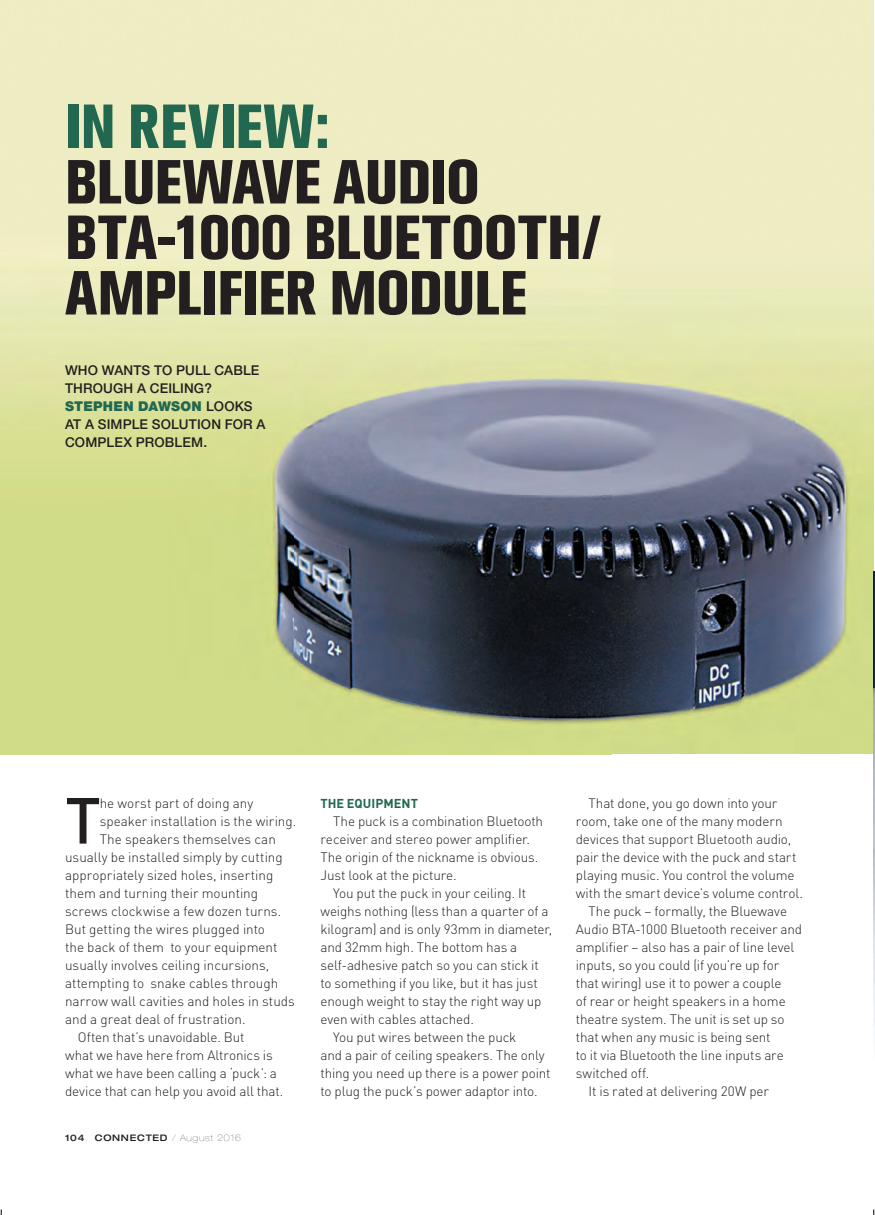
<style>
.page{position:relative;width:875px;height:1215px;background:#fff}
.page>*{position:absolute;margin:0;border:0;box-sizing:border-box;transform-origin:0 0}
.t1{font:500 64.05px "DIN Pro";color:#231f20}
.t2{font:800 condensed 61.5px/55.5px "Akzidenz Grotesk BQ";letter-spacing:-.005em;color:#231f20}
.t3{font:300 13.5px "DIN Pro";letter-spacing:-.005em;color:#231f20}
.t4{font:500 13.5px/18px "Helvetica Neue";letter-spacing:.01em;color:#231f20}
.t5{font:700 12.75px "DIN Pro";letter-spacing:.005em;color:#226851}
.t6{font:500 expanded 9px "Helvetica Neue";letter-spacing:.08em;color:#231f20}
.s1{color:#226851}
.s2{font-weight:900;color:#226851}
.s3{font-weight:900}
</style>
<div class="page">
<img style="left:0;top:0;width:873px;height:754px">
<img style="left:873px;top:687px;width:1px;height:345px">
<hr style="left:873px;top:571px;width:1px;height:116px;background:#082355">
<p class="t2" style="left:65px;top:99px;width:537px"><span class="s1">IN REVIEW:<br></span>BLUEWAVE AUDIO<br>BTA-1000 BLUETOOTH/<br>AMPLIFIER MODULE</p>
<p class="t4" style="left:65px;top:361px;width:202px">WHO WANTS TO PULL CABLE<br>THROUGH A CEILING?<br><span class="s2">STEPHEN DAWSON</span> LOOKS<br>AT A SIMPLE SOLUTION FOR A<br>COMPLEX PROBLEM.</p>
<p class="t1" style="left:65px;top:776px;width:37px">T</p>
<p class="t3" style="left:100px;top:793px;width:155px">he worst part of doing any</p>
<p class="t3" style="left:100px;top:811px;width:198px">speaker installation is the wiring.</p>
<p class="t3" style="left:100px;top:829px;width:178px">The speakers themselves can</p>
<p class="t3" style="left:65px;top:847px;width:219px">usually be installed simply by cutting</p>
<p class="t3" style="left:65px;top:865px;width:210px">appropriately sized holes, inserting</p>
<p class="t3" style="left:65px;top:883px;width:194px">them and turning their mounting</p>
<p class="t3" style="left:65px;top:901px;width:218px">screws clockwise a few dozen turns.</p>
<p class="t3" style="left:65px;top:919px;width:201px">But getting the wires plugged into</p>
<p class="t3" style="left:65px;top:937px;width:214px">the back of them to your equipment</p>
<p class="t3" style="left:65px;top:955px;width:206px">usually involves ceiling incursions,</p>
<p class="t3" style="left:65px;top:973px;width:215px">attempting to snake cables through</p>
<p class="t3" style="left:65px;top:991px;width:231px">narrow wall cavities and holes in studs</p>
<p class="t3" style="left:65px;top:1009px;width:182px">and a great deal of frustration.</p>
<p class="t3" style="left:78px;top:1027px;width:168px">Often that’s unavoidable. But</p>
<p class="t3" style="left:65px;top:1045px;width:209px">what we have here from Altronics is</p>
<p class="t3" style="left:65px;top:1063px;width:213px">what we have been calling a ‘puck’: a</p>
<p class="t3" style="left:65px;top:1081px;width:220px">device that can help you avoid all that.</p>
<p class="t6" style="left:65px;top:1132px;width:177px">104 CONNECTED <span class="s3">/ August 2016</span></p>
<p class="t5" style="left:320px;top:794px;width:99px">THE EQUIPMENT</p>
<p class="t3" style="left:333px;top:811px;width:211px">The puck is a combination Bluetooth</p>
<p class="t3" style="left:320px;top:829px;width:211px">receiver and stereo power amplifier.</p>
<p class="t3" style="left:320px;top:847px;width:219px">The origin of the nickname is obvious.</p>
<p class="t3" style="left:320px;top:865px;width:138px">Just look at the picture.</p>
<p class="t3" style="left:333px;top:883px;width:194px">You put the puck in your ceiling. It</p>
<p class="t3" style="left:320px;top:901px;width:229px">weighs nothing (less than a quarter of a</p>
<p class="t3" style="left:320px;top:919px;width:233px">kilogram) and is only 93mm in diameter,</p>
<p class="t3" style="left:320px;top:937px;width:198px">and 32mm high. The bottom has a</p>
<p class="t3" style="left:320px;top:955px;width:220px">self-adhesive patch so you can stick it</p>
<p class="t3" style="left:320px;top:973px;width:219px">to something if you like, but it has just</p>
<p class="t3" style="left:320px;top:991px;width:222px">enough weight to stay the right way up</p>
<p class="t3" style="left:320px;top:1009px;width:155px">even with cables attached.</p>
<p class="t3" style="left:333px;top:1027px;width:185px">You put wires between the puck</p>
<p class="t3" style="left:320px;top:1045px;width:226px">and a pair of ceiling speakers. The only</p>
<p class="t3" style="left:320px;top:1063px;width:231px">thing you need up there is a power point</p>
<p class="t3" style="left:320px;top:1081px;width:219px">to plug the puck’s power adaptor into.</p>
<p class="t3" style="left:588px;top:793px;width:190px">That done, you go down into your</p>
<p class="t3" style="left:575px;top:811px;width:208px">room, take one of the many modern</p>
<p class="t3" style="left:575px;top:829px;width:217px">devices that support Bluetooth audio,</p>
<p class="t3" style="left:575px;top:847px;width:222px">pair the device with the puck and start</p>
<p class="t3" style="left:575px;top:865px;width:220px">playing music. You control the volume</p>
<p class="t3" style="left:575px;top:883px;width:228px">with the smart device’s volume control.</p>
<p class="t3" style="left:588px;top:901px;width:200px">The puck – formally, the Bluewave</p>
<p class="t3" style="left:575px;top:919px;width:228px">Audio BTA-1000 Bluetooth receiver and</p>
<p class="t3" style="left:575px;top:937px;width:220px">amplifier – also has a pair of line level</p>
<p class="t3" style="left:575px;top:955px;width:205px">inputs, so you could (if you’re up for</p>
<p class="t3" style="left:575px;top:973px;width:207px">that wiring) use it to power a couple</p>
<p class="t3" style="left:575px;top:991px;width:211px">of rear or height speakers in a home</p>
<p class="t3" style="left:575px;top:1009px;width:210px">theatre system. The unit is set up so</p>
<p class="t3" style="left:575px;top:1027px;width:196px">that when any music is being sent</p>
<p class="t3" style="left:575px;top:1045px;width:209px">to it via Bluetooth the line inputs are</p>
<p class="t3" style="left:575px;top:1063px;width:75px">switched off.</p>
<p class="t3" style="left:588px;top:1081px;width:182px">It is rated at delivering 20W per</p>
</div>
